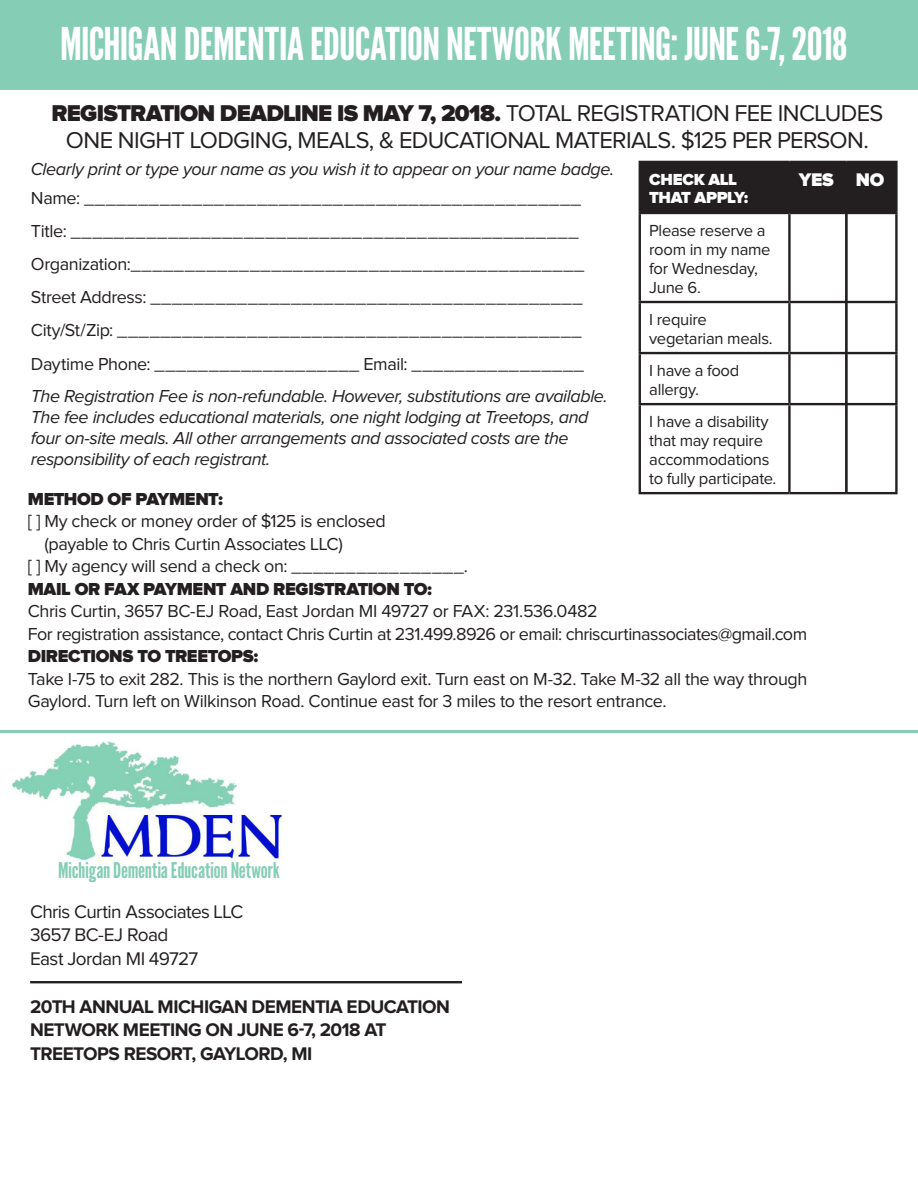
<style>
.page{position:relative;width:918px;height:1188px;background:#fff}
.page>*{position:absolute;margin:0;border:0;box-sizing:border-box;transform-origin:0 0}
.t1{font:45px "League Gothic";letter-spacing:-.015em;color:#fff}
.t2{font:23.7px/26.1px "Proxima Nova";letter-spacing:-.025em;color:#231f20;text-align:center}
.t3{font:21.6px "League Gothic";letter-spacing:-.01em;color:#85cdb4}
.t4{font:700 18.9px/23.7px "Proxima Nova";letter-spacing:-.03em;color:#231f20}
.t5{font:18.9px "Proxima Nova";letter-spacing:-.03em;color:#231f20}
.t6{font:900 18.9px "Proxima Nova";color:#fff}
.t7{font:18px/22.5px "Proxima Nova";letter-spacing:-.025em;color:#231f20}
.t8{font:italic 18px/21px "Proxima Nova";letter-spacing:-.025em;color:#231f20}
.t9{font:900 18px "Proxima Nova";letter-spacing:-.02em;color:#231f20}
.t10{font:16.65px/18.9px "Proxima Nova";letter-spacing:-.02em;color:#231f20}
.t11{font:900 16.65px/18.9px "Proxima Nova";letter-spacing:-.02em;color:#fff}
.s1{font-weight:900}
</style>
<div class="page">
<div style="left:0;top:0;width:918px;height:90px;background:#85cdb4"></div>
<hr style="left:0;top:730px;width:918px;height:3px;background:#85cdb4">
<div style="left:641px;top:163px;width:254px;height:49px;background:#231f20"></div>
<hr style="left:845px;top:214px;width:3px;height:87px;background:#487668">
<hr style="left:845px;top:303px;width:3px;height:49px;background:#487668">
<hr style="left:845px;top:354px;width:3px;height:49px;background:#487668">
<hr style="left:845px;top:405px;width:3px;height:87px;background:#487668">
<hr style="left:845px;top:163px;width:3px;height:49px;background:#231f20">
<hr style="left:639px;top:212px;width:150px;height:2px;background:#231f20">
<hr style="left:789px;top:212px;width:57px;height:2px;background:#231f20">
<hr style="left:846px;top:212px;width:52px;height:2px;background:#231f20">
<hr style="left:639px;top:301px;width:150px;height:2px;background:#231f20">
<hr style="left:789px;top:301px;width:57px;height:2px;background:#231f20">
<hr style="left:846px;top:301px;width:52px;height:2px;background:#231f20">
<hr style="left:639px;top:352px;width:150px;height:2px;background:#231f20">
<hr style="left:789px;top:352px;width:57px;height:2px;background:#231f20">
<hr style="left:846px;top:352px;width:52px;height:2px;background:#231f20">
<hr style="left:639px;top:403px;width:150px;height:2px;background:#231f20">
<hr style="left:789px;top:403px;width:57px;height:2px;background:#231f20">
<hr style="left:846px;top:403px;width:52px;height:2px;background:#231f20">
<hr style="left:788px;top:163px;width:3px;height:49px;background:#231f20">
<hr style="left:788px;top:214px;width:3px;height:87px;background:#231f20">
<hr style="left:788px;top:303px;width:3px;height:49px;background:#231f20">
<hr style="left:788px;top:354px;width:3px;height:49px;background:#231f20">
<hr style="left:788px;top:405px;width:3px;height:87px;background:#231f20">
<hr style="left:639px;top:161px;width:150px;height:2px;background:#231f20">
<hr style="left:639px;top:163px;width:2px;height:49px;background:#231f20">
<hr style="left:789px;top:161px;width:57px;height:2px;background:#231f20">
<hr style="left:846px;top:161px;width:52px;height:2px;background:#231f20">
<hr style="left:895px;top:163px;width:3px;height:49px;background:#231f20">
<hr style="left:639px;top:214px;width:2px;height:87px;background:#231f20">
<hr style="left:895px;top:214px;width:3px;height:87px;background:#231f20">
<hr style="left:639px;top:303px;width:2px;height:49px;background:#231f20">
<hr style="left:895px;top:303px;width:3px;height:49px;background:#231f20">
<hr style="left:639px;top:354px;width:2px;height:49px;background:#231f20">
<hr style="left:895px;top:354px;width:3px;height:49px;background:#231f20">
<hr style="left:639px;top:405px;width:2px;height:87px;background:#231f20">
<hr style="left:895px;top:405px;width:3px;height:87px;background:#231f20">
<hr style="left:639px;top:492px;width:150px;height:2px;background:#231f20">
<hr style="left:789px;top:492px;width:57px;height:2px;background:#231f20">
<hr style="left:846px;top:492px;width:52px;height:2px;background:#231f20">
<img style="left:13px;top:742px;width:268px;height:119px">
<hr style="left:30px;top:981px;width:432px;height:2px;background:#231f20">
<hr style="left:845px;top:209px;width:2px;height:285px;background:#231f20">
<p class="t1" style="left:60px;top:18px;width:789px">MICHIGAN DEMENTIA EDUCATION NETWORK MEETING: JUNE 6-7, 2018</p>
<p class="t2" style="left:51px;top:102px;width:834px"><span class="s1">REGISTRATION DEADLINE IS MAY 7, 2018.</span> TOTAL REGISTRATION FEE INCLUDES<br>ONE NIGHT LODGING, MEALS, &amp; EDUCATIONAL MATERIALS. $125 PER PERSON.</p>
<p class="t11" style="left:649px;top:170px;width:101px">CHECK ALL<br>THAT APPLY:</p>
<p class="t6" style="left:799px;top:171px;width:36px">YES</p>
<p class="t6" style="left:856px;top:171px;width:30px">NO</p>
<p class="t10" style="left:649px;top:221px;width:123px">Please reserve a room in my name for Wednesday,<br>June 6.</p>
<p class="t10" style="left:649px;top:310px;width:125px">I require vegetarian meals.</p>
<p class="t10" style="left:649px;top:361px;width:92px">I have a food allergy.</p>
<p class="t10" style="left:649px;top:412px;width:129px">I have a disability that may require accommodations to fully participate.</p>
<p class="t8" style="left:31px;top:159px;width:585px">Clearly print or type your name as you wish it to appear on your name badge.</p>
<p class="t7" style="left:31px;top:187px;width:552px">Name: ______________________________________________</p>
<p class="t7" style="left:31px;top:220px;width:549px">Title: _______________________________________________</p>
<p class="t7" style="left:31px;top:254px;width:555px">Organization:__________________________________________</p>
<p class="t7" style="left:31px;top:287px;width:553px">Street Address: ________________________________________</p>
<p class="t7" style="left:31px;top:320px;width:552px">City/St/Zip: ___________________________________________</p>
<p class="t7" style="left:31px;top:353px;width:555px">Daytime Phone: ___________________ Email: ________________</p>
<p class="t8" style="left:31px;top:387px;width:578px">The Registration Fee is non-refundable. However, substitutions are available.<br>The fee includes educational materials, one night lodging at Treetops, and four on-site meals. All other arrangements and associated costs are the</p>
<p class="t8" style="left:31px;top:450px;width:241px">responsibility of each registrant.</p>
<p class="t9" style="left:28px;top:491px;width:197px">METHOD OF PAYMENT:</p>
<p class="t7" style="left:44px;top:511px;width:343px;text-indent:-17px">[ ] My check or money order of $125 is enclosed (payable to Chris Curtin Associates LLC)</p>
<p class="t7" style="left:28px;top:556px;width:442px">[ ] My agency will send a check on: ________________.</p>
<p class="t9" style="left:28px;top:581px;width:406px">MAIL OR FAX PAYMENT AND REGISTRATION TO:</p>
<p class="t7" style="left:28px;top:601px;width:571px">Chris Curtin, 3657 BC-EJ Road, East Jordan MI 49727 or FAX: 231.536.0482</p>
<p class="t7" style="left:28px;top:623px;width:781px">For registration assistance, contact Chris Curtin at 231.499.8926 or email: chriscurtinassociates@gmail.com</p>
<p class="t9" style="left:28px;top:648px;width:232px">DIRECTIONS TO TREETOPS:</p>
<p class="t7" style="left:28px;top:668px;width:781px">Take I-75 to exit 282. This is the northern Gaylord exit. Turn east on M-32. Take M-32 all the way through<br>Gaylord. Turn left on Wilkinson Road. Continue east for 3 miles to the resort entrance.</p>
<p class="t3" style="left:58px;top:858px;width:223px">Michigan Dementia Education Network</p>
<p class="t5" style="left:30px;top:903px;width:215px">Chris Curtin Associates LLC</p>
<p class="t5" style="left:30px;top:927px;width:140px">3657 BC-EJ Road</p>
<p class="t5" style="left:30px;top:950px;width:170px">East Jordan MI 49727</p>
<p class="t4" style="left:30px;top:995px;width:421px">20TH ANNUAL MICHIGAN DEMENTIA EDUCATION<br>NETWORK MEETING ON JUNE 6-7, 2018 AT</p>
<p class="t4" style="left:30px;top:1043px;width:284px">TREETOPS RESORT, GAYLORD, MI</p>
</div>
